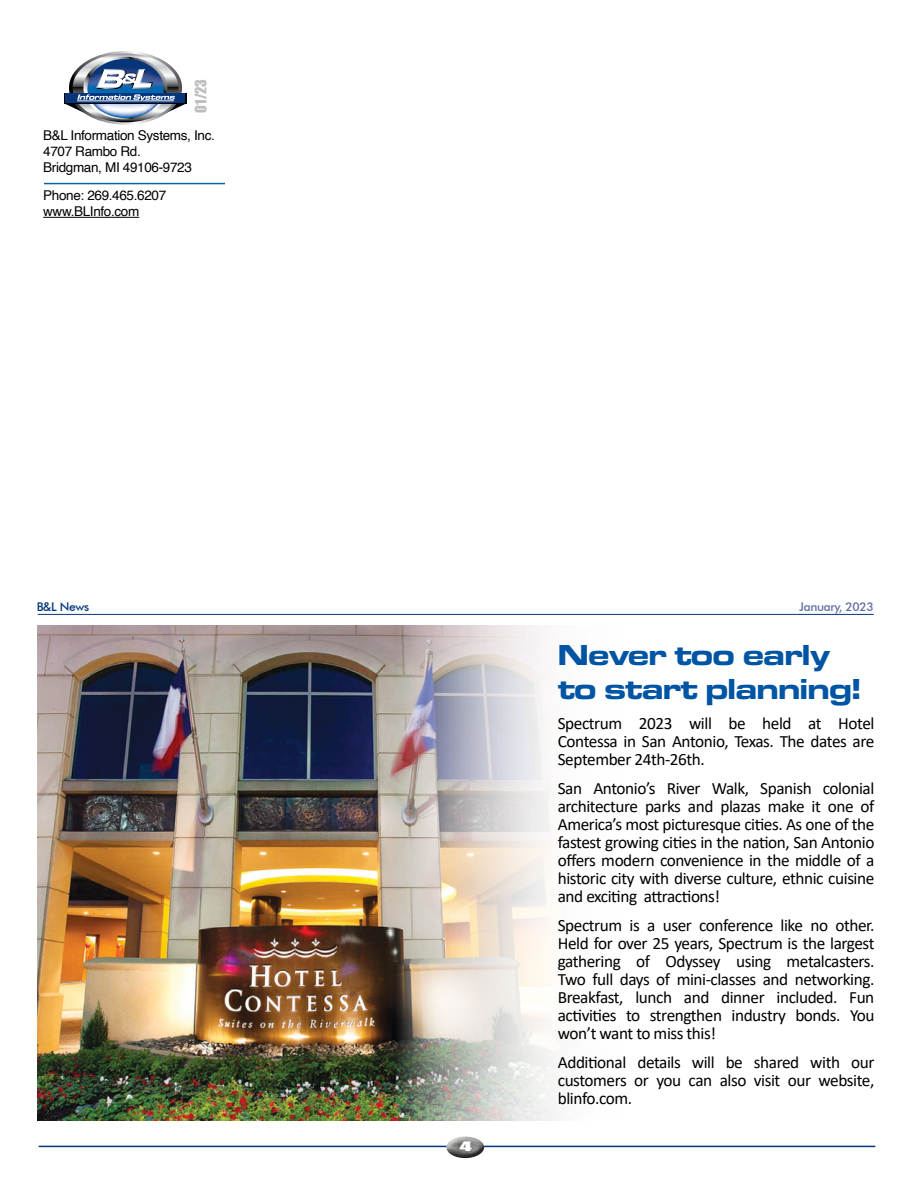
<style>
.page{position:relative;width:918px;height:1188px;background:#fff}
.page>*{position:absolute;margin:0;border:0;box-sizing:border-box;transform-origin:0 0}
.t1{font:700 30px/34.5px "Eurostile MN Extended";letter-spacing:-.025em;color:#0054a4}
.t2{font:17.25px/18px "Calibri";letter-spacing:-.025em;color:#000;text-align:justify}
.t3{font:14.4px "Impact";color:#bcbec0}
.t4{font:13.5px/16.2px "Helvetica";letter-spacing:-.025em;color:#000}
.t5{font:500 12px "Futura BT";letter-spacing:-.025em;color:#606ca2}
.t6{font:500 12px "Futura BT";color:#06357a}
.t7{font:12px "Impact";color:#fff;scale:2 1}
</style>
<div class="page">
<img style="left:38px;top:625px;width:351px;height:496px">
<img style="left:389px;top:625px;width:169px;height:496px">
<hr style="left:43px;top:217px;width:96px;height:1px;background:#000">
<hr style="left:44px;top:183px;width:181px;height:1px;background:#0b62ab">
<div style="left:64px;top:93px;width:123px;height:11px;background:#000"></div>
<svg style="left:65px;top:51px;width:120px;height:74px"></svg>
<hr style="left:38px;top:614px;width:836px;height:1px;background:#06357a">
<hr style="left:39px;top:1146px;width:836px;height:1px;background:#06357a">
<div style="left:446px;top:1134px;width:41px;height:17px;background:#fff;opacity:.75"></div>
<div style="left:446px;top:1141px;width:41px;height:18px;background:#000;opacity:.75"></div>
<p class="t3" style="left:190px;top:113px;width:35px;rotate:-90deg">01/23</p>
<p class="t4" style="left:43px;top:127px;width:173px">B&amp;L Information Systems, Inc.<br>4707 Rambo Rd.<br>Bridgman, MI 49106-9723</p>
<p class="t4" style="left:43px;top:188px;width:125px">Phone: 269.465.6207 www.BLInfo.com</p>
<p class="t6" style="left:37px;top:599px;width:54px">B&amp;L News</p>
<p class="t5" style="left:799px;top:599px;width:76px">January, 2023</p>
<p class="t7" style="left:460px;top:1137px;width:7px">4</p>
<h1 class="t1" style="left:558px;top:638px;width:306px">Never too early to start planning!</h1>
<p class="t2" style="left:558px;top:714px;width:318px">Spectrum 2023 will be held at Hotel Contessa in San Antonio, Texas. The dates are September 24th-26th.</p>
<p class="t2" style="left:558px;top:779px;width:318px">San Antonio’s River Walk, Spanish colonial architecture parks and plazas make it one of America’s most picturesque cities. As one of the fastest growing cities in the nation, San Antonio offers modern convenience in the middle of a historic city with diverse culture, ethnic cuisine and exciting attractions!</p>
<p class="t2" style="left:558px;top:916px;width:318px">Spectrum is a user conference like no other.<br>Held for over 25 years, Spectrum is the largest gathering of Odyssey using metalcasters.<br>Two full days of mini-classes and networking.<br>Breakfast, lunch and dinner included. Fun activities to strengthen industry bonds. You won’t want to miss this!</p>
<p class="t2" style="left:558px;top:1053px;width:318px">Additional details will be shared with our customers or you can also visit our website, blinfo.com.</p>
</div>
